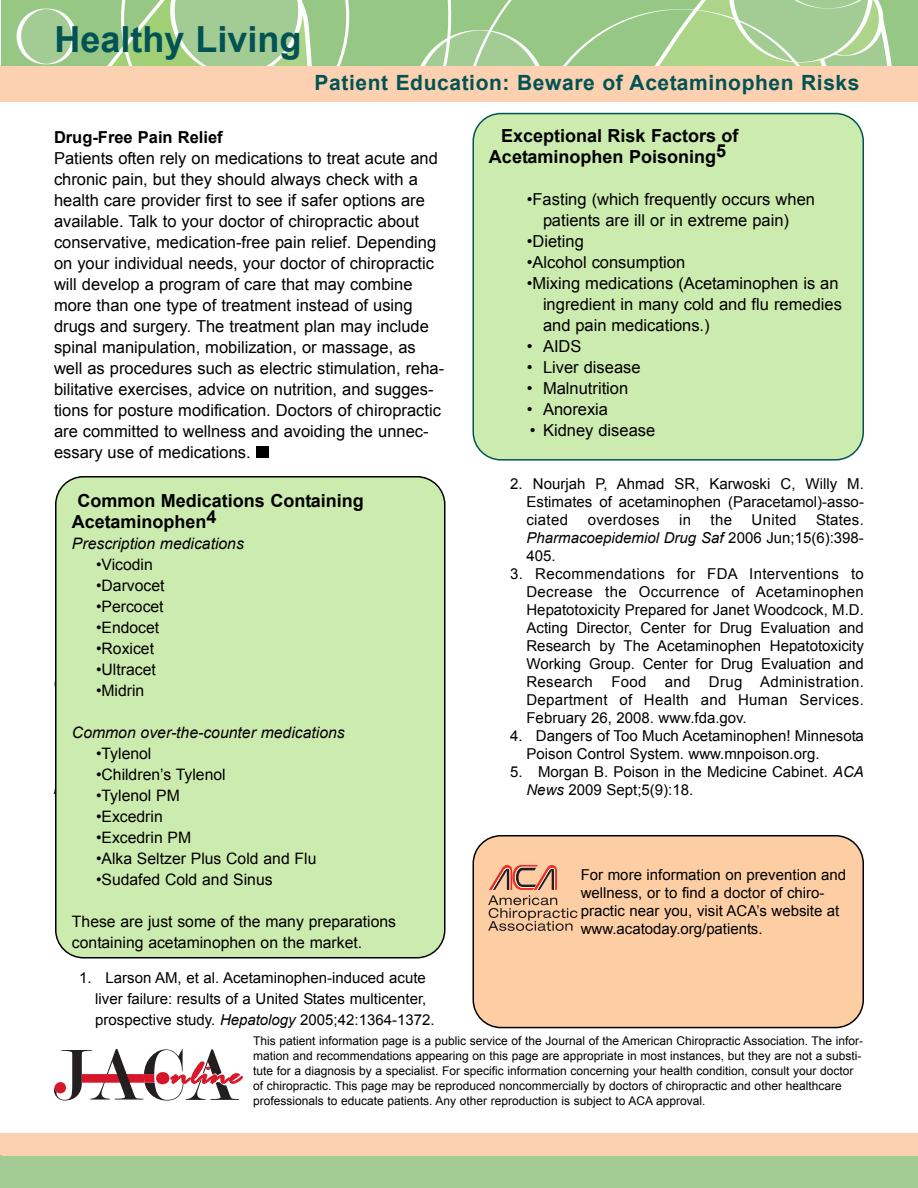
<style>
.page{position:relative;width:918px;height:1188px;background:#fff}
.page>*{position:absolute;margin:0;border:0;box-sizing:border-box;transform-origin:0 0}
.t1{font:700 36px "Arial";color:#035354}
.t2{font:italic 36px "Rage";color:#d71729}
.t3{font:700 21px "Arial";letter-spacing:.03em;color:#035354}
.t4{font:700 18px/21px "Arial";color:#000}
.t5{font:16.5px/21px "Arial";color:#000}
.t6{font:16.5px "Helvetica Neue LT Std";color:#000}
.t7{font:700 16.5px "Arial";color:#000}
.t8{font:15.75px/21px "Arial";color:#000}
.t9{font:italic 15.75px "Arial";color:#000}
.t10{font:15px/18px "Arial";color:#000}
.t11{font:15px "Arial";letter-spacing:.02em;color:#000}
.t12{font:12px/15px "Arial";color:#000}
.s1{font-style:italic}
</style>
<div class="page">
<div style="left:0;top:1133px;width:918px;height:21px;background:#fbd1b1"></div>
<div style="left:0;top:66px;width:918px;height:36px;background:#fbd1b1"></div>
<div style="left:1px;top:0;width:917px;height:66px;background:#97c785"></div>
<svg style="left:563px;top:0;width:329px;height:66px"></svg>
<svg style="left:16px;top:8px;width:61px;height:57px"></svg>
<svg style="left:420px;top:0;width:120px;height:66px"></svg>
<svg style="left:107px;top:0;width:243px;height:66px"></svg>
<div style="left:3px;top:1151px;width:915px;height:37px;background:#a2cc94"></div>
<div style="left:3px;top:1134px;width:915px;height:21px;background:#fbd1b1"></div>
<div style="left:472px;top:113px;width:392px;height:348px;background:#ccebae"></div>
<div style="left:472px;top:835px;width:392px;height:193px;background:#fdcda4"></div>
<svg style="left:54px;top:1049px;width:185px;height:52px"></svg>
<svg style="left:488px;top:865px;width:89px;height:66px;background:#d5a586"></svg>
<div style="left:256px;top:446px;width:13px;height:12px;background:#000"></div>
<div style="left:55px;top:476px;width:391px;height:482px;background:#ccebae"></div>
<h1 class="t1" style="left:54px;top:19px;width:249px">Healthy Living</h1>
<h2 class="t3" style="left:315px;top:71px;width:546px">Patient Education: Beware of Acetaminophen Risks</h2>
<p class="t7" style="left:54px;top:128px;width:170px">Drug-Free Pain Relief</p>
<p class="t5" style="left:54px;top:148px;width:392px">Patients often rely on medications to treat acute and chronic pain, but they should always check with a health care provider first to see if safer options are available. Talk to your doctor of chiropractic about conservative, medication-free pain relief. Depending on your individual needs, your doctor of chiropractic will develop a program of care that may combine more than one type of treatment instead of using drugs and surgery. The treatment plan may include spinal manipulation, mobilization, or massage, as well as procedures such as electric stimulation, reha&shy;bilitative exercises, advice on nutrition, and sugges&shy;tions for posture modification. Doctors of chiropractic are committed to wellness and avoiding the unnec&shy;essary use of medications.</p>
<p class="t4" style="left:72px;top:491px;width:294px;text-indent:6px">Common Medications Containing<br>Acetaminophen4</p>
<p class="t9" style="left:72px;top:535px;width:173px">Prescription medications</p>
<p class="t8" style="left:96px;top:555px;width:58px">•Vicodin</p>
<p class="t8" style="left:96px;top:576px;width:70px">•Darvocet</p>
<p class="t8" style="left:96px;top:597px;width:69px">•Percocet</p>
<p class="t8" style="left:96px;top:618px;width:65px">•Endocet</p>
<p class="t8" style="left:96px;top:639px;width:60px">•Roxicet</p>
<p class="t8" style="left:96px;top:660px;width:61px">•Ultracet</p>
<p class="t8" style="left:96px;top:681px;width:50px">•Midrin</p>
<p class="t9" style="left:72px;top:724px;width:274px">Common over-the-counter medications</p>
<p class="t8" style="left:96px;top:744px;width:57px">•Tylenol</p>
<p class="t8" style="left:96px;top:765px;width:131px">•Children’s Tylenol</p>
<p class="t8" style="left:96px;top:786px;width:85px">•Tylenol PM</p>
<p class="t8" style="left:96px;top:807px;width:68px">•Excedrin</p>
<p class="t8" style="left:96px;top:828px;width:97px">•Excedrin PM</p>
<p class="t8" style="left:96px;top:849px;width:222px">•Alka Seltzer Plus Cold and Flu</p>
<p class="t8" style="left:96px;top:870px;width:178px">•Sudafed Cold and Sinus</p>
<p class="t8" style="left:72px;top:912px;width:326px">These are just some of the many preparations containing acetaminophen on the market.</p>
<p class="t6" style="left:79px;top:509px;width:64px">•Vicodin</p>
<p class="t6" style="left:79px;top:530px;width:76px">•Darvocet</p>
<p class="t6" style="left:79px;top:551px;width:76px">•Percocet</p>
<p class="t6" style="left:79px;top:572px;width:71px">•Endocet</p>
<p class="t6" style="left:79px;top:593px;width:66px">•Roxicet</p>
<p class="t6" style="left:79px;top:614px;width:68px">•Ultracet</p>
<p class="t6" style="left:79px;top:635px;width:56px">•Midrin</p>
<p class="t6" style="left:79px;top:803px;width:60px"><span class="s1">•</span>Tylenol</p>
<p class="t6" style="left:79px;top:824px;width:139px">•Children’s Tylenol</p>
<p class="t6" style="left:79px;top:845px;width:91px">•Tylenol PM</p>
<p class="t6" style="left:79px;top:866px;width:74px">•Excedrin</p>
<p class="t6" style="left:79px;top:908px;width:253px">•Alka Seltzer Plus Cold and Sinus</p>
<p class="t6" style="left:79px;top:929px;width:191px">•Sudafed Cold and Sinus</p>
<p class="t10" style="left:95px;top:967px;width:341px;line-height:21px;text-indent:-16px">1. Larson AM, et al. Acetaminophen-induced acute liver failure: results of a United States multicenter, prospective study. <span class="s1">Hepatology</span> 2005;42:1364-1372.</p>
<p class="t4" style="left:489px;top:126px;width:251px;text-indent:12px">Exceptional Risk Factors of<br>Acetaminophen Poisoning5</p>
<p class="t5" style="left:527px;top:189px;width:290px;text-align:center">•Fasting (which frequently occurs when patients are ill or in extreme pain)</p>
<p class="t5" style="left:527px;top:231px;width:59px">•Dieting</p>
<p class="t5" style="left:527px;top:252px;width:160px">•Alcohol consumption</p>
<p class="t5" style="left:543px;top:273px;width:300px;text-indent:-16px">•Mixing medications (Acetaminophen is an ingredient in many cold and flu remedies and pain medications.)</p>
<p class="t5" style="left:527px;top:336px;width:56px">• AIDS</p>
<p class="t5" style="left:527px;top:357px;width:115px">• Liver disease</p>
<p class="t5" style="left:527px;top:378px;width:103px">• Malnutrition</p>
<p class="t5" style="left:527px;top:399px;width:83px">• Anorexia</p>
<p class="t5" style="left:530px;top:420px;width:127px">• Kidney disease</p>
<p class="t10" style="left:527px;top:475px;width:339px;text-align:justify;text-indent:-16px">2. Nourjah P, Ahmad SR, Karwoski C, Willy M.<br>Estimates of acetaminophen (Paracetamol)-asso&shy;ciated</p>
<p class="t10" style="left:526px;top:511px;width:339px;text-align:justify;text-indent:290px">States.<br><span class="s1">Pharmacoepidemiol Drug Saf</span> 2006 Jun;15(6):398- 405.</p>
<p class="t10" style="left:526px;top:565px;width:339px;text-align:justify;text-indent:-16px">3. Recommendations for FDA Interventions to Decrease the Occurrence of Acetaminophen Hepatotoxicity Prepared for Janet Woodcock, M.D.<br>Acting Director, Center for Drug Evaluation and Research by The Acetaminophen Hepatotoxicity Working Group. Center for Drug Evaluation and Research Food and Drug Administration.<br>Department of Health and Human Services.<br>February 26, 2008. www.fda.gov.</p>
<p class="t10" style="left:526px;top:727px;width:339px;text-indent:-16px">4. Dangers of Too Much Acetaminophen! Minnesota<br>Poison Control System. www.mnpoison.org.</p>
<p class="t10" style="left:526px;top:763px;width:339px;text-indent:-16px">5. Morgan B. Poison in the Medicine Cabinet. <span class="s1">ACA<br>News</span> 2009 Sept;5(9):18.</p>
<p class="t11" style="left:588px;top:512px;width:73px">overdoses</p>
<p class="t10" style="left:679px;top:511px;width:13px">in</p>
<p class="t10" style="left:711px;top:511px;width:23px">the</p>
<p class="t10" style="left:752px;top:511px;width:46px">United</p>
<p class="t10" style="left:581px;top:866px;width:267px">For more information on prevention and wellness, or to find a doctor of chiro&shy;practic near you, visit ACA’s website at www.acatoday.org/patients.</p>
<h1 class="t2" style="left:171px;top:1055px;width:72px">nline</h1>
<p class="t12" style="left:253px;top:1034px;width:612px">This patient information page is a public service of the Journal of the American Chiropractic Association. The infor&shy;mation and recommendations appearing on this page are appropriate in most instances, but they are not a substi&shy;tute for a diagnosis by a specialist. For specific information concerning your health condition, consult your doctor of chiropractic. This page may be reproduced noncommercially by doctors of chiropractic and other healthcare professionals to educate patients. Any other reproduction is subject to ACA approval.</p>
</div>
